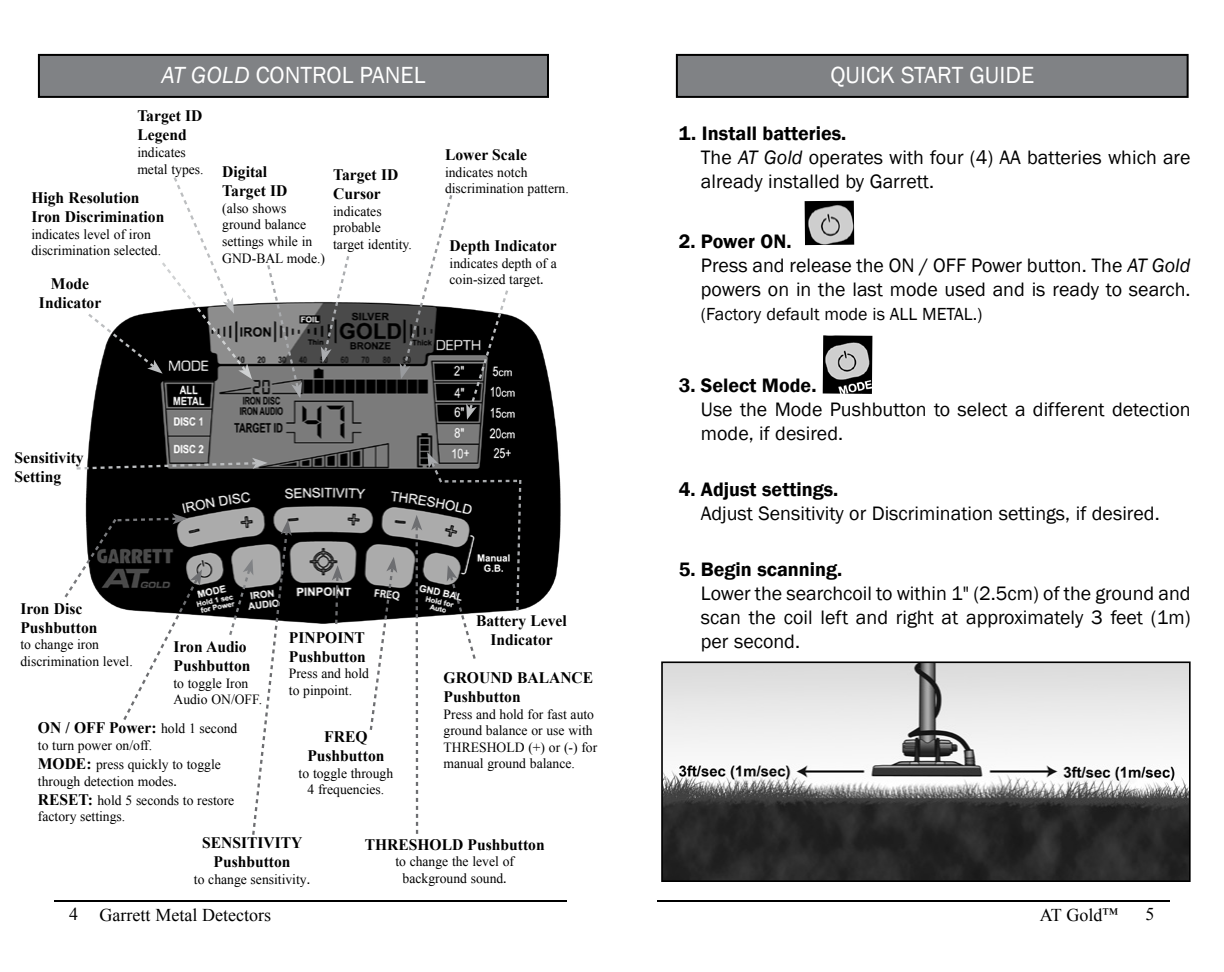
<style>
.page{position:relative;width:1224px;height:972px;background:#fff}
.page>*{position:absolute;margin:0;border:0;box-sizing:border-box;transform-origin:0 0}
.t1{font:24px "Franklin Gothic";color:#fff}
.t2{font:20px/24px "Franklin Gothic";color:#000}
.t3{font:600 20px "Franklin Gothic";color:#000}
.t4{font:18px "Franklin Gothic";color:#000}
.t5{font:18px "Times New Roman";color:#000}
.t6{font:700 16px/19px "Times New Roman";color:#000}
.t7{font:14px/16.6px "Times New Roman";color:#000}
.s1{font-style:italic}
.s2{font-weight:600}
.s3{font-family:"Franklin Gothic"}
.s4{font-weight:400;font-size:14px}
.s5{font-weight:700;font-size:16px}
.s6{font-size:16px}
</style>
<div class="page">
<hr style="left:657px;top:900px;width:513px;height:2px;background:#000">
<hr style="left:54px;top:900px;width:513px;height:2px;background:#000">
<div style="left:39px;top:55px;width:509px;height:42px;background:#808285"></div>
<div style="left:38px;top:54px;width:511px;height:44px;border:2px solid #000"></div>
<div style="left:677px;top:55px;width:511px;height:42px;background:#808285"></div>
<div style="left:676px;top:54px;width:513px;height:44px;border:2px solid #000"></div>
<img style="left:664px;top:664px;width:524px;height:215px">
<div style="left:661px;top:661px;width:530px;height:221px;border:2px solid #000"></div>
<img style="left:89px;top:317px;width:468px;height:121px">
<img style="left:805px;top:201px;width:49px;height:44px">
<img style="left:823px;top:335px;width:49px;height:59px">
<svg style="left:88px;top:177px;width:428px;height:243px"></svg>
<svg style="left:64px;top:438px;width:497px;height:397px"></svg>
<h1 class="t1" style="left:161px;top:60px;width:266px"><span class="s1">AT GOLD</span> CONTROL PANEL</h1>
<h1 class="t1" style="left:830px;top:60px;width:205px">QUICK START GUIDE</h1>
<h2 class="t2" style="left:701px;top:122px;width:491px;text-indent:-22px"><span class="s2">1. Install batteries.<br></span>The <span class="s1">AT Gold</span> operates with four (4) AA batteries which are already installed by Garrett.</h2>
<p class="t6" style="left:137px;top:106px;width:67px">Target ID<br>Legend</p>
<p class="t7" style="left:137px;top:144px;width:68px">indicates metal types.</p>
<p class="t6" style="left:445px;top:145px;width:83px">Lower Scale</p>
<p class="t6" style="left:222px;top:162px;width:67px">Digital<br>Target ID</p>
<p class="t7" style="left:222px;top:200px;width:104px">(also shows ground balance settings while in<br>GND-BAL mode.)</p>
<p class="t7" style="left:445px;top:164px;width:125px">indicates notch discrimination pattern.</p>
<p class="t6" style="left:333px;top:165px;width:67px">Target ID<br>Cursor</p>
<p class="t7" style="left:333px;top:202px;width:80px">indicates probable target identity.</p>
<p class="t6" style="left:31px;top:188px;width:134px">High Resolution<br>Iron Discrimination</p>
<p class="t7" style="left:31px;top:226px;width:131px">indicates level of iron discrimination selected.</p>
<h2 class="t2" style="left:701px;top:230px;width:491px;text-indent:-22px"><span class="s2">2. Power ON.<br></span>Press and release the ON / OFF Power button. The <span class="s1">AT Gold </span>powers on in the last mode used and is ready to search.</h2>
<p class="t4" style="left:701px;top:303px;width:283px">(Factory default mode is ALL METAL.)</p>
<p class="t6" style="left:450px;top:236px;width:109px">Depth Indicator</p>
<p class="t7" style="left:450px;top:254px;width:109px">indicates depth of a</p>
<p class="t6" style="left:51px;top:273px;width:40px">Mode</p>
<p class="t7" style="left:450px;top:271px;width:95px">coin-sized target<span class="s3">.</span></p>
<p class="t6" style="left:39px;top:292px;width:64px">Indicator</p>
<p class="t6" style="left:14px;top:447px;width:71px">Sensitivity<br>Setting</p>
<p class="t6" style="left:20px;top:598px;width:79px">Iron Disc<br>Pushbutton</p>
<p class="t7" style="left:20px;top:636px;width:114px">to change iron discrimination level.</p>
<p class="t6" style="left:174px;top:637px;width:79px">Iron Audio<br>Pushbutton</p>
<p class="t7" style="left:174px;top:674px;width:90px">to toggle Iron<br>Audio ON/OFF.</p>
<p class="t6" style="left:444px;top:668px;width:151px">GROUND BALANCE<br>Pushbutton</p>
<p class="t7" style="left:444px;top:705px;width:155px">Press and hold for fast auto ground balance or use with<br>THRESHOLD (+) or (-) for manual ground balance.</p>
<p class="t6" style="left:476px;top:610px;width:92px;text-align:center">Battery Level<br>Indicator</p>
<p class="t6" style="left:289px;top:628px;width:79px">PINPOINT<br>Pushbutton</p>
<p class="t7" style="left:289px;top:665px;width:82px">Press and hold to pinpoint.</p>
<p class="t6" style="left:38px;top:718px;width:201px">ON / OFF Power: <span class="s4">hold 1 second</span></p>
<p class="t7" style="left:38px;top:736px;width:184px;line-height:19px">to turn power on/off.<br><span class="s5">MODE:</span> press quickly to toggle</p>
<p class="t7" style="left:38px;top:771px;width:198px;line-height:19px">through detection modes<span class="s3">.<br></span><span class="s5">RESET:</span> hold 5 seconds to restore</p>
<p class="t7" style="left:38px;top:808px;width:89px">factory settings.</p>
<p class="t6" style="left:307px;top:727px;width:79px;text-align:center">FREQ<br>Pushbutton</p>
<p class="t7" style="left:299px;top:765px;width:96px;text-align:center">to toggle through<br>4 frequencies.</p>
<p class="t6" style="left:202px;top:833px;width:102px;text-align:center">SENSITIVITY<br>Pushbutton</p>
<p class="t7" style="left:194px;top:871px;width:118px">to change sensitivity<span class="s3">.</span></p>
<p class="t6" style="left:365px;top:834px;width:182px">THRESHOLD Pushbutton</p>
<p class="t7" style="left:395px;top:853px;width:120px;text-align:center">to change the level of background sound<span class="s3">.</span></p>
<h2 class="t3" style="left:679px;top:373px;width:139px">3. Select Mode.</h2>
<h2 class="t2" style="left:701px;top:398px;width:491px">Use the Mode Pushbutton to select a different detection mode, if desired.</h2>
<h2 class="t3" style="left:679px;top:477px;width:161px">4. Adjust settings.</h2>
<h2 class="t2" style="left:701px;top:502px;width:460px">Adjust Sensitivity or Discrimination settings, if desired.</h2>
<h2 class="t3" style="left:679px;top:557px;width:165px">5. Begin scanning.</h2>
<h2 class="t2" style="left:701px;top:582px;width:491px;text-align:justify">Lower the searchcoil to within 1" (2.5cm) of the ground and scan the coil left and right at approximately 3 feet (1m) per second.</h2>
<p class="t5" style="left:69px;top:903px;width:204px">4 Garrett Metal Detectors</p>
<p class="t5" style="left:1040px;top:903px;width:80px">AT Gold<span class="s6">™</span></p>
<p class="t5" style="left:1146px;top:902px;width:10px">5</p>
</div>
